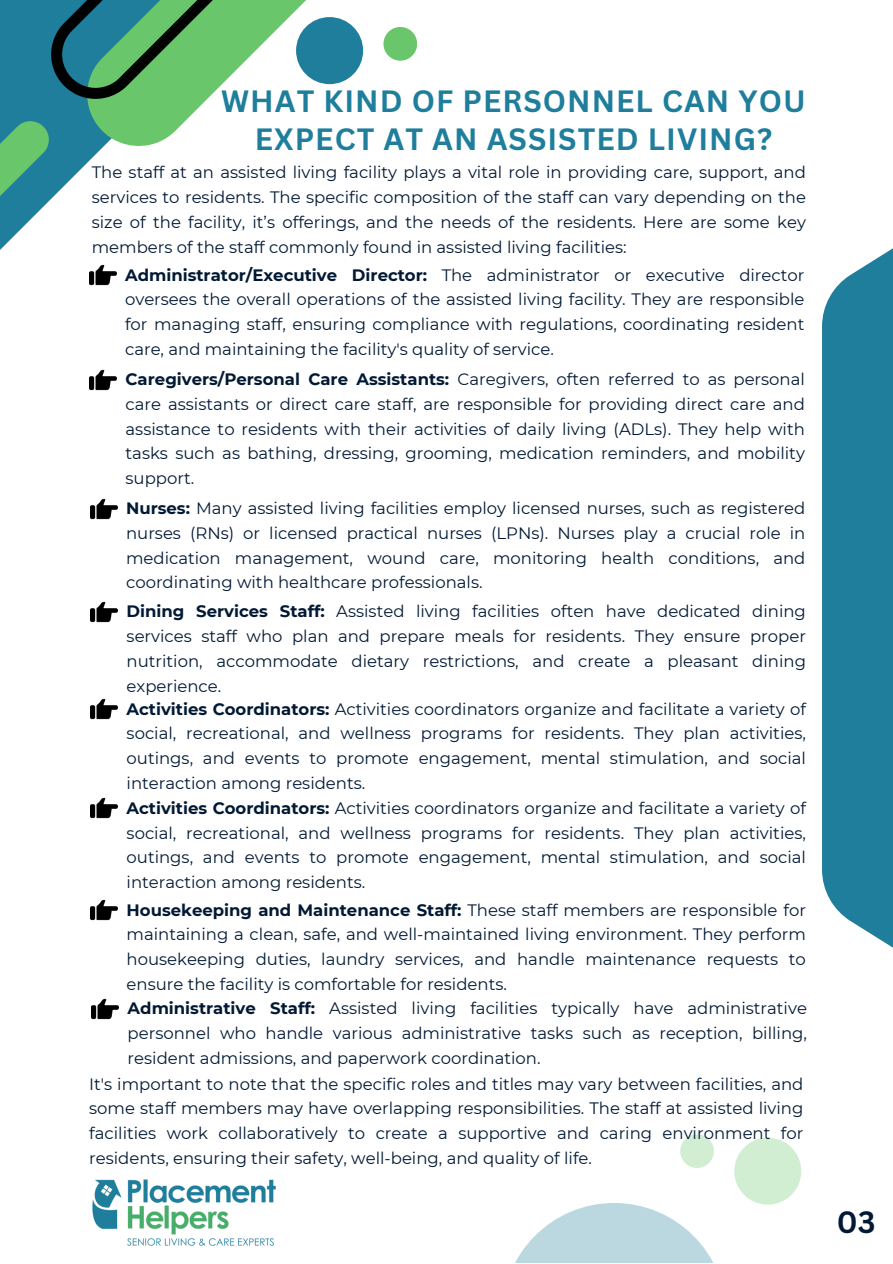
<style>
.page{position:relative;width:893px;height:1264px;background:#fff}
.page>*{position:absolute;margin:0;border:0;box-sizing:border-box;transform-origin:0 0}
.t1{font:700 30px/38.2px "Canva Sans";letter-spacing:.035em;color:#1e7e9c;text-align:center}
.t2{font:700 30px "Canva Sans";color:#021934}
.t3{font:16.5px/24.8px "Montserrat";color:#021934;text-align:justify}
.s1{font-weight:700}
</style>
<div class="page">
<div style="left:822px;top:240px;width:70px;height:716px;background:#1e7e9c"></div>
<svg style="left:0;top:226px;width:117px;height:50px"></svg>
<svg style="left:0;top:0;width:324px;height:226px"></svg>
<svg style="left:515px;top:1203px;width:198px;height:59px;fill:#bbd8e1"></svg>
<div style="left:734px;top:1137px;width:67px;height:67px;background:#d2eed2;border-radius:50%"></div>
<div style="left:296px;top:17px;width:67px;height:67px;background:#1e7e9c;border-radius:50%"></div>
<div style="left:680px;top:1134px;width:33px;height:33px;background:#d2eed2;border-radius:50%"></div>
<div style="left:383px;top:27px;width:34px;height:34px;background:#6ac66b;border-radius:50%"></div>
<img style="left:89px;top:262px;width:27px;height:24px">
<img style="left:90px;top:369px;width:27px;height:22px">
<img style="left:90px;top:498px;width:27px;height:22px">
<img style="left:91px;top:601px;width:27px;height:22px">
<img style="left:91px;top:698px;width:27px;height:22px">
<img style="left:91px;top:797px;width:27px;height:22px">
<img style="left:91px;top:899px;width:27px;height:22px">
<img style="left:92px;top:998px;width:27px;height:22px">
<img style="left:92px;top:1179px;width:184px;height:67px">
<p class="t1" style="left:221px;top:81px;width:586px">WHAT KIND OF PERSONNEL CAN YOU<br>EXPECT AT AN ASSISTED LIVING?</p>
<p class="t3" style="left:92px;top:160px;width:715px">The staff at an assisted living facility plays a vital role in providing care, support, and services to residents. The specific composition of the staff can vary depending on the size of the facility, it’s offerings, and the needs of the residents. Here are some key members of the staff commonly found in assisted living facilities:</p>
<p class="t3" style="left:125px;top:262px;width:680px"><span class="s1">Administrator/Executive Director:</span> The administrator or executive director oversees the overall operations of the assisted living facility. They are responsible for managing staff, ensuring compliance with regulations, coordinating resident care, and maintaining the facility's quality of service.</p>
<p class="t3" style="left:126px;top:367px;width:680px"><span class="s1">Caregivers/Personal Care Assistants:</span> Caregivers, often referred to as personal care assistants or direct care staff, are responsible for providing direct care and assistance to residents with their activities of daily living (ADLs). They help with tasks such as bathing, dressing, grooming, medication reminders, and mobility support.</p>
<p class="t3" style="left:126px;top:496px;width:680px"><span class="s1">Nurses:</span> Many assisted living facilities employ licensed nurses, such as registered nurses (RNs) or licensed practical nurses (LPNs). Nurses play a crucial role in medication management, wound care, monitoring health conditions, and coordinating with healthcare professionals.</p>
<p class="t3" style="left:127px;top:599px;width:680px"><span class="s1">Dining Services Staff:</span> Assisted living facilities often have dedicated dining services staff who plan and prepare meals for residents. They ensure proper nutrition, accommodate dietary restrictions, and create a pleasant dining experience.</p>
<p class="t3" style="left:127px;top:696px;width:680px"><span class="s1">Activities Coordinators:</span> Activities coordinators organize and facilitate a variety of social, recreational, and wellness programs for residents. They plan activities, outings, and events to promote engagement, mental stimulation, and social interaction among residents.</p>
<p class="t3" style="left:127px;top:795px;width:680px"><span class="s1">Activities Coordinators:</span> Activities coordinators organize and facilitate a variety of social, recreational, and wellness programs for residents. They plan activities, outings, and events to promote engagement, mental stimulation, and social interaction among residents.</p>
<p class="t3" style="left:127px;top:897px;width:680px"><span class="s1">Housekeeping and Maintenance Staff:</span> These staff members are responsible for maintaining a clean, safe, and well-maintained living environment. They perform housekeeping duties, laundry services, and handle maintenance requests to ensure the facility is comfortable for residents.</p>
<p class="t3" style="left:128px;top:995px;width:680px"><span class="s1">Administrative Staff:</span> Assisted living facilities typically have administrative personnel who handle various administrative tasks such as reception, billing, resident admissions, and paperwork coordination.</p>
<p class="t3" style="left:89px;top:1071px;width:715px">It's important to note that the specific roles and titles may vary between facilities, and some staff members may have overlapping responsibilities. The staff at assisted living facilities work collaboratively to create a supportive and caring environment for residents, ensuring their safety, well-being, and quality of life.</p>
<p class="t2" style="left:836px;top:1201px;width:40px">03</p>
</div>
